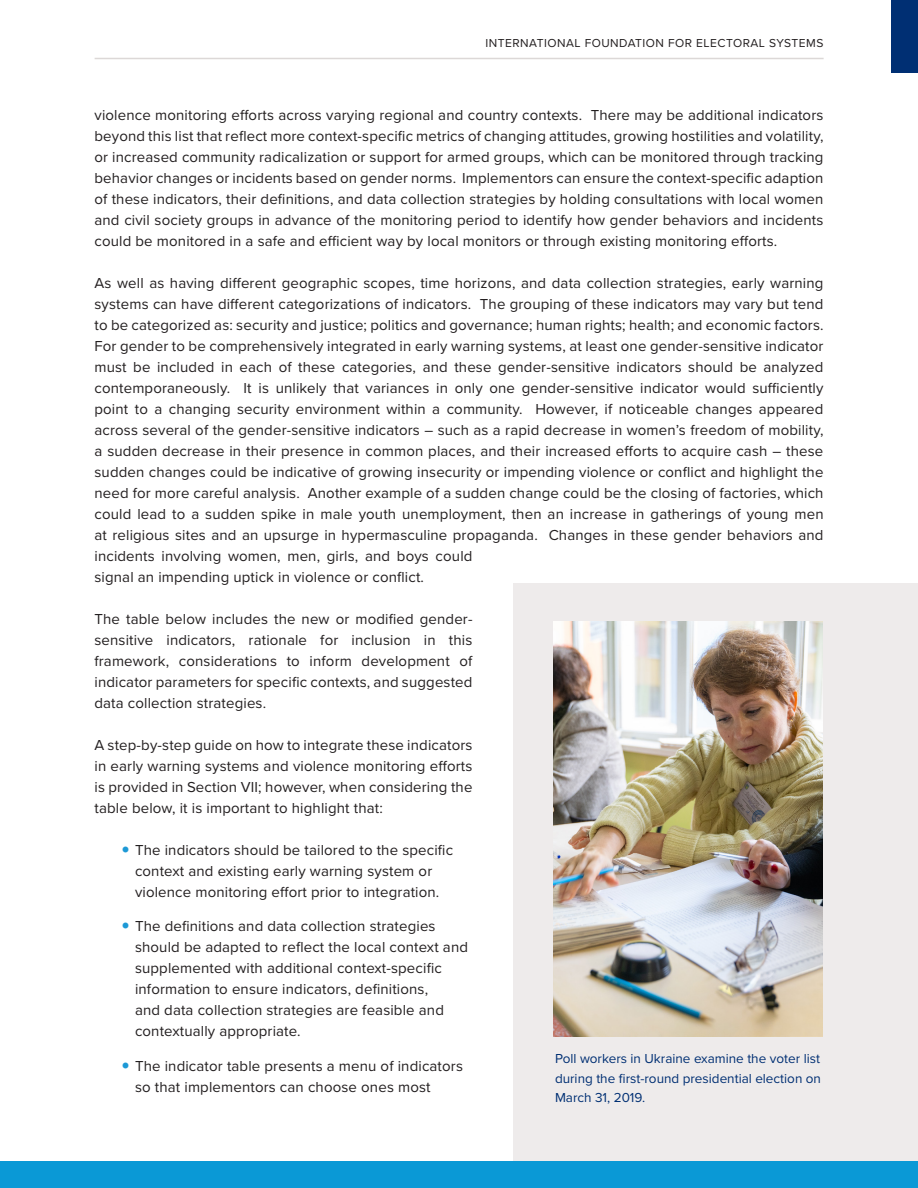
<style>
.page{position:relative;width:918px;height:1188px;background:#fff}
.page>*{position:absolute;margin:0;border:0;box-sizing:border-box;transform-origin:0 0}
.Body_Copy{font:15px/21px "Proxima Nova";letter-spacing:.01em;color:#231f20}
.Photo___Caption{font:13.5px/19.5px "Proxima Nova";color:#002f73;text-align:justify}
.Folio{font:12px "Proxima Nova";letter-spacing:.04em;color:#231f20}
</style>
<div class="page">
<hr style="left:95px;top:58px;width:729px;height:1px;background:#dcd8d7">
<div style="left:891px;top:0;width:27px;height:72px;background:#002f73"></div>
<div style="left:513px;top:583px;width:405px;height:591px;background:#eeebeb"></div>
<img style="left:554px;top:622px;width:269px;height:415px">
<div style="left:0;top:1161px;width:918px;height:27px;background:#0a99d6"></div>
<p class="Folio" style="left:486px;top:34px;width:339px">INTERNATIONAL FOUNDATION FOR ELECTORAL SYSTEMS</p>
<p class="Body_Copy" style="left:94px;top:104px;width:731px;text-align:justify">violence monitoring efforts across varying regional and country contexts. There may be additional indicators beyond this list that reflect more context-specific metrics of changing attitudes, growing hostilities and volatility, or increased community radicalization or support for armed groups, which can be monitored through tracking behavior changes or incidents based on gender norms. Implementors can ensure the context-specific adaption of these indicators, their definitions, and data collection strategies by holding consultations with local women and civil society groups in advance of the monitoring period to identify how gender behaviors and incidents could be monitored in a safe and efficient way by local monitors or through existing monitoring efforts.</p>
<p class="Body_Copy" style="left:94px;top:272px;width:731px">As well as having different geographic scopes, time horizons, and data collection strategies, early warning systems can have different categorizations of indicators. The grouping of these indicators may vary but tend to be categorized as: security and justice; politics and governance; human rights; health; and economic factors.<br>For gender to be comprehensively integrated in early warning systems, at least one gender-sensitive indicator must be included in each of these categories, and these gender-sensitive indicators should be analyzed contemporaneously. It is unlikely that variances in only one gender-sensitive indicator would sufficiently point to a changing security environment within a community. However, if noticeable changes appeared across several of the gender-sensitive indicators – such as a rapid decrease in women’s freedom of mobility, a sudden decrease in their presence in common places, and their increased efforts to acquire cash – these sudden changes could be indicative of growing insecurity or impending violence or conflict and highlight the need for more careful analysis. Another example of a sudden change could be the closing of factories, which could lead to a sudden spike in male youth unemployment, then an increase in gatherings of young men at religious sites and an upsurge in hypermasculine propaganda. Changes in these gender behaviors and incidents involving women, men, girls, and boys could<br>signal an impending uptick in violence or conflict.</p>
<p class="Body_Copy" style="left:94px;top:608px;width:380px;text-align:justify">The table below includes the new or modified gender&shy;sensitive indicators, rationale for inclusion in this framework, considerations to inform development of indicator parameters for specific contexts, and suggested data collection strategies.</p>
<p class="Body_Copy" style="left:94px;top:734px;width:380px;text-align:justify">A step-by-step guide on how to integrate these indicators in early warning systems and violence monitoring efforts is provided in Section VII; however, when considering the table below, it is important to highlight that:</p>
<p class="Body_Copy" style="left:135px;top:839px;width:320px">The indicators should be tailored to the specific context and existing early warning system or violence monitoring effort prior to integration.</p>
<p class="Body_Copy" style="left:135px;top:915px;width:335px">The definitions and data collection strategies should be adapted to reflect the local context and supplemented with additional context-specific information to ensure indicators, definitions,<br>and data collection strategies are feasible and contextually appropriate.</p>
<p class="Body_Copy" style="left:135px;top:1055px;width:330px">The indicator table presents a menu of indicators so that implementors can choose ones most</p>
<p class="Photo___Caption" style="left:555px;top:1048px;width:268px">Poll workers in Ukraine examine the voter list during the first-round presidential election on March 31, 2019.</p>
</div>
